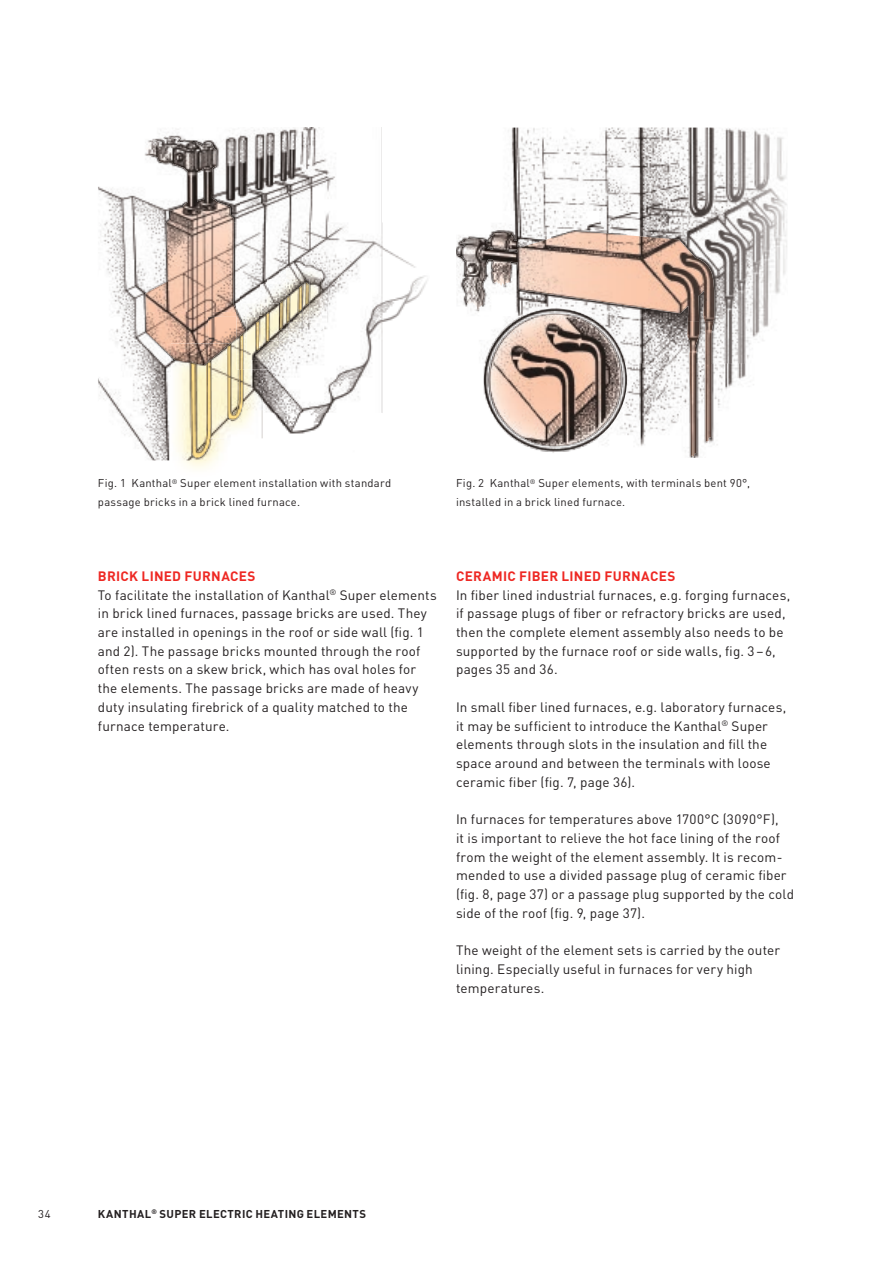
<style>
.page{position:relative;width:893px;height:1263px;background:#fff}
.page>*{position:absolute;margin:0;border:0;box-sizing:border-box;transform-origin:0 0}
.t1{font:13.5px/18.8px "DIN Pro";letter-spacing:.01em;color:#231f20}
.t2{font:700 13.5px "DIN Pro";letter-spacing:.02em;color:#ee2823}
.t3{font:11.25px/18.8px "DIN Pro";letter-spacing:.02em;color:#231f20}
.t4{font:700 11.25px "DIN Pro";letter-spacing:.03em;color:#231f20}
.s1{font-weight:700;color:#ee2823}
</style>
<div class="page">
<img style="left:174px;top:365px;width:51px;height:104px">
<img style="left:98px;top:128px;width:284px;height:190px">
<img style="left:382px;top:223px;width:45px;height:190px">
<img style="left:98px;top:318px;width:73px;height:142px">
<img style="left:263px;top:318px;width:119px;height:95px">
<img style="left:262px;top:413px;width:66px;height:26px">
<img style="left:231px;top:369px;width:32px;height:69px">
<img style="left:211px;top:362px;width:20px;height:76px">
<img style="left:236px;top:303px;width:43px;height:66px">
<img style="left:244px;top:317px;width:19px;height:52px">
<img style="left:247px;top:296px;width:42px;height:64px">
<img style="left:247px;top:303px;width:32px;height:57px">
<img style="left:247px;top:317px;width:16px;height:43px">
<img style="left:256px;top:320px;width:4px;height:32px">
<img style="left:260px;top:284px;width:43px;height:63px">
<img style="left:260px;top:296px;width:29px;height:51px">
<img style="left:260px;top:303px;width:19px;height:44px">
<img style="left:260px;top:317px;width:3px;height:30px">
<img style="left:266px;top:314px;width:3px;height:29px">
<img style="left:267px;top:279px;width:42px;height:61px">
<img style="left:267px;top:284px;width:36px;height:56px">
<img style="left:267px;top:296px;width:22px;height:44px">
<img style="left:267px;top:303px;width:12px;height:37px">
<img style="left:267px;top:312px;width:2px;height:28px">
<img style="left:279px;top:269px;width:43px;height:61px">
<img style="left:279px;top:279px;width:30px;height:51px">
<img style="left:279px;top:284px;width:24px;height:46px">
<svg style="left:279px;top:295px;width:10px;height:36px"></svg>
<img style="left:286px;top:266px;width:42px;height:56px">
<img style="left:286px;top:269px;width:36px;height:53px">
<img style="left:286px;top:279px;width:23px;height:43px">
<img style="left:286px;top:284px;width:17px;height:38px">
<img style="left:286px;top:296px;width:1px;height:26px">
<img style="left:287px;top:295px;width:2px;height:27px">
<img style="left:298px;top:285px;width:4px;height:28px">
<img style="left:305px;top:283px;width:4px;height:23px">
<img style="left:145px;top:137px;width:91px;height:219px">
<img style="left:171px;top:343px;width:37px;height:22px">
<svg style="left:190px;top:360px;width:21px;height:98px"></svg>
<img style="left:208px;top:317px;width:28px;height:26px">
<img style="left:208px;top:343px;width:19px;height:19px">
<svg style="left:236px;top:311px;width:3px;height:6px"></svg>
<img style="left:236px;top:317px;width:9px;height:22px">
<svg style="left:227px;top:333px;width:17px;height:86px"></svg>
<img style="left:456px;top:128px;width:331px;height:235px">
<img style="left:483px;top:367px;width:1px;height:25px">
<img style="left:627px;top:363px;width:119px;height:95px">
<img style="left:541px;top:451px;width:29px;height:2px">
<img style="left:457px;top:231px;width:258px;height:91px">
<img style="left:687px;top:321px;width:27px;height:136px">
<img style="left:484px;top:308px;width:143px;height:143px">
<p class="t3" style="left:98px;top:473px;width:295px">Fig. 1 Kanthal<sup>®</sup> Super element installation with standard passage bricks in a brick lined furnace.</p>
<p class="t3" style="left:456px;top:473px;width:296px">Fig. 2 Kanthal<sup>®</sup> Super elements, with terminals bent 90°, installed in a brick lined furnace.</p>
<p class="t1" style="left:98px;top:566px;width:340px"><span class="s1">BRICK LINED FURNACES<br></span>To facilitate the installation of Kanthal<sup>®</sup> Super elements in brick lined furnaces, passage bricks are used. They are installed in openings in the roof or side wall (fig. 1 and 2). The passage bricks mounted through the roof often rests on a skew brick, which has oval holes for the elements. The passage bricks are made of heavy duty insulating firebrick of a quality matched to the furnace temperature.</p>
<p class="t2" style="left:456px;top:567px;width:221px">CERAMIC FIBER LINED FURNACES</p>
<p class="t1" style="left:456px;top:585px;width:336px">In fiber lined industrial furnaces, e.g. forging furnaces, if passage plugs of fiber or refractory bricks are used, then the complete element assembly also needs to be supported by the furnace roof or side walls, fig. 3 – 6, pages 35 and 36.</p>
<p class="t1" style="left:456px;top:697px;width:332px">In small fiber lined furnaces, e.g. laboratory furnaces, it may be sufficient to introduce the Kanthal<sup>®</sup> Super ele ments through slots in the insulation and fill the space around and between the terminals with loose ceramic fiber (fig. 7, page 36).</p>
<p class="t1" style="left:456px;top:809px;width:339px">In furnaces for temperatures above 1700°C (3090°F),<br>it is important to relieve the hot face lining of the roof from the weight of the element assembly. It is recom&shy;mended to use a divided passage plug of ceramic fiber (fig. 8, page 37) or a passage plug supported by the cold side of the roof (fig. 9, page 37).</p>
<p class="t1" style="left:456px;top:940px;width:326px">The weight of the element sets is carried by the outer lining. Especially useful in furnaces for very high temper atures.</p>
<p class="t3" style="left:38px;top:1204px;width:14px">34</p>
<p class="t4" style="left:98px;top:1206px;width:270px">KANTHAL<sup>®</sup> SUPER ELECTRIC HEATING ELEMENTS</p>
</div>
